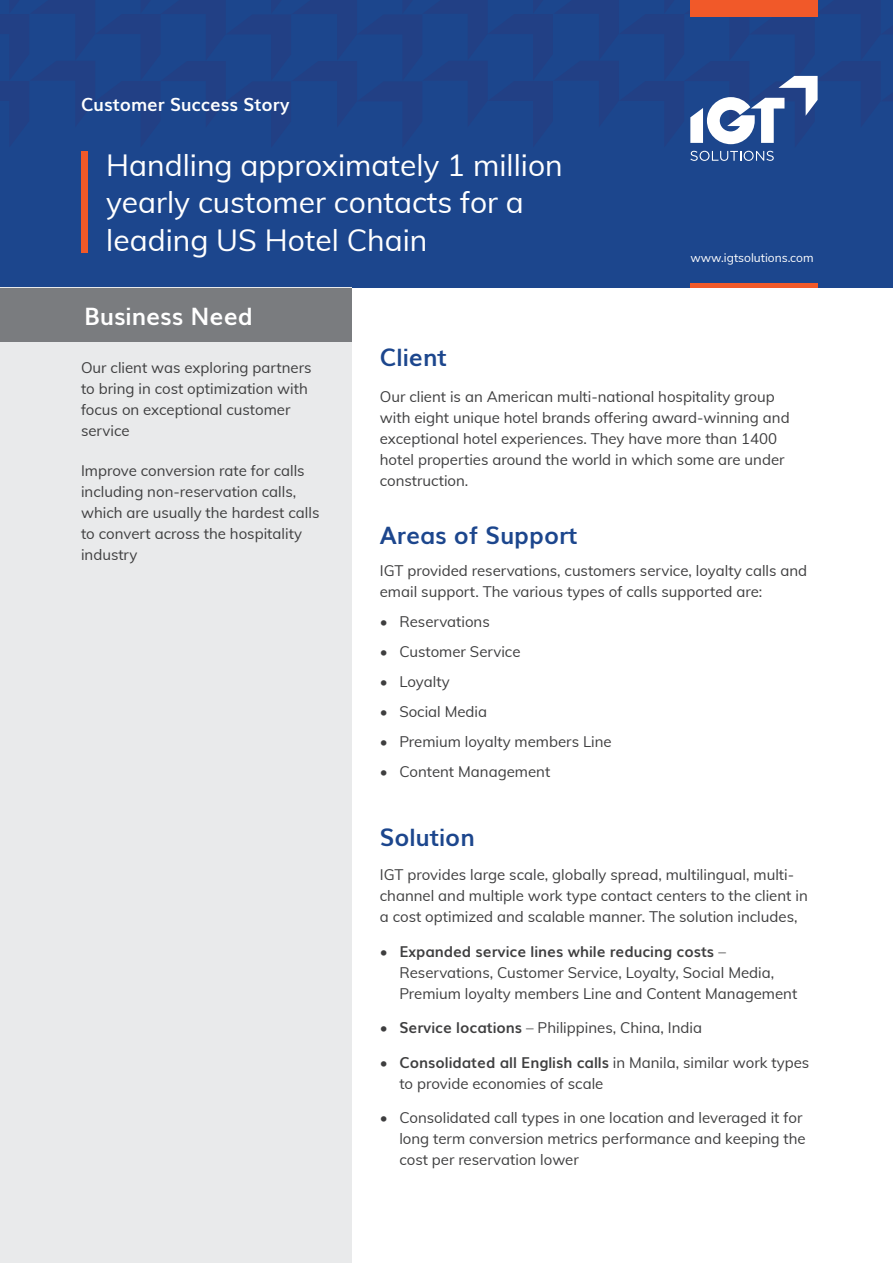
<style>
.page{position:relative;width:893px;height:1263px;background:#fff}
.page>*{position:absolute;margin:0;border:0;box-sizing:border-box;transform-origin:0 0}
.t1{font:30px/37.8px "Muli";color:#fff}
.t2{font:700 24px "Muli";color:#1c468d}
.t3{font:700 24px "Muli";color:#fff}
.t4{font:700 18px "Muli";color:#fff}
.t5{font:15px/21px "Muli";color:#3e3e3f}
.t6{font:12px "Muli";color:#fff}
.s1{font-weight:700}
</style>
<div class="page">
<div style="left:0;top:0;width:893px;height:288px;background:#1c468d"></div>
<svg style="left:87px;top:75px;width:731px;height:86px"></svg>
<div style="left:690px;top:0;width:128px;height:17px;background:#f15929"></div>
<div style="left:690px;top:283px;width:128px;height:5px;background:#f15929"></div>
<div style="left:81px;top:151px;width:6px;height:102px;background:#f15929"></div>
<div style="left:0;top:288px;width:351px;height:975px;background:#e9eaeb"></div>
<div style="left:0;top:288px;width:351px;height:54px;background:#7a7c7f"></div>
<p class="t4" style="left:81px;top:90px;width:210px">Customer Success Story</p>
<h1 class="t1" style="left:106px;top:144px;width:458px">Handling approximately 1 million yearly customer contacts for a leading US Hotel Chain</h1>
<h2 class="t3" style="left:84px;top:297px;width:170px">Business Need</h2>
<p class="t6" style="left:690px;top:249px;width:125px">www.igtsolutions.com</p>
<p class="t5" style="left:81px;top:356px;width:232px">Our client was exploring partners to bring in cost optimization with focus on exceptional customer service</p>
<p class="t5" style="left:81px;top:460px;width:240px">Improve conversion rate for calls including non-reservation calls, which are usually the hardest calls to convert across the hospitality industry</p>
<h2 class="t2" style="left:380px;top:338px;width:69px">Client</h2>
<p class="t5" style="left:380px;top:385px;width:411px">Our client is an American multi-national hospitality group with eight unique hotel brands offering award-winning and exceptional hotel experiences. They have more than 1400 hotel properties around the world in which some are under construction.</p>
<h2 class="t2" style="left:380px;top:516px;width:199px">Areas of Support</h2>
<p class="t5" style="left:380px;top:559px;width:429px">IGT provided reservations, customers service, loyalty calls and email support. The various types of calls supported are:</p>
<p class="t5" style="left:380px;top:610px;width:112px">• Reservations</p>
<p class="t5" style="left:380px;top:640px;width:142px">• Customer Service</p>
<p class="t5" style="left:380px;top:670px;width:71px">• Loyalty</p>
<p class="t5" style="left:380px;top:700px;width:109px">• Social Media</p>
<p class="t5" style="left:380px;top:730px;width:233px">• Premium loyalty members Line</p>
<p class="t5" style="left:380px;top:760px;width:172px">• Content Management</p>
<h2 class="t2" style="left:380px;top:818px;width:96px">Solution</h2>
<p class="t5" style="left:380px;top:864px;width:429px">IGT provides large scale, globally spread, multilingual, multi&shy;channel and multiple work type contact centers to the client in a cost optimized and scalable manner. The solution includes,</p>
<p class="t5" style="left:399px;top:940px;width:399px;text-indent:-19px">• <span class="s1">Expanded service lines while reducing costs</span> –<br>Reservations, Customer Service, Loyalty, Social Media,<br>Premium loyalty members Line and Content Management</p>
<p class="t5" style="left:380px;top:1017px;width:324px">• <span class="s1">Service locations</span> – Philippines, China, India</p>
<p class="t5" style="left:399px;top:1051px;width:411px;text-indent:-20px">• <span class="s1">Consolidated all English calls</span> in Manila, similar work types to provide economies of scale</p>
<p class="t5" style="left:399px;top:1107px;width:408px;text-indent:-19px">• Consolidated call types in one location and leveraged it for long term conversion metrics performance and keeping the cost per reservation lower</p>
</div>
